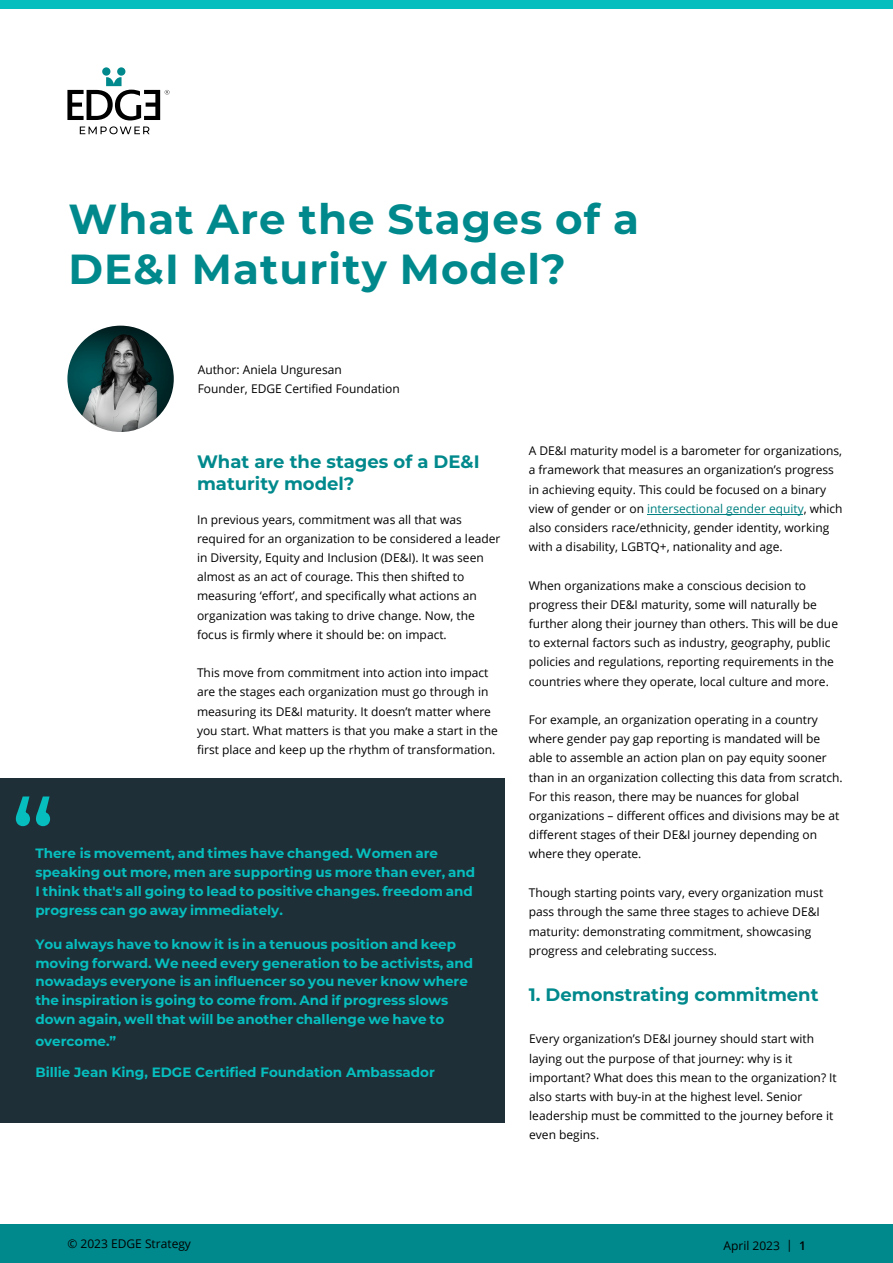
<style>
.page{position:relative;width:893px;height:1263px;background:#fff}
.page>*{position:absolute;margin:0;border:0;box-sizing:border-box;transform-origin:0 0}
.t1{font:700 42px/50.4px "Montserrat";letter-spacing:.025em;color:#00898c}
.t2{font:700 18px/21.6px "Montserrat";color:#00898c}
.t3{font:700 13.5px/18.9px "Montserrat";color:#07bebe}
.t4{font:12px/19.2px "Open Sans";color:#000}
.s1{color:#008080}
.s2{font-style:inherit}
.s3{font-weight:600}
</style>
<div class="page">
<svg style="left:80px;top:126px;width:70px;height:8px"></svg>
<svg style="left:67px;top:67px;width:102px;height:53px"></svg>
<div style="left:0;top:0;width:893px;height:9px;background:#07bebe"></div>
<div style="left:0;top:1225px;width:893px;height:38px;background:#00898c"></div>
<div style="left:0;top:778px;width:504px;height:345px;background:#1e2f38"></div>
<svg style="left:16px;top:796px;width:34px;height:30px"></svg>
<img style="left:67px;top:326px;width:107px;height:106px;border-radius:53px">
<hr style="left:647px;top:514px;width:156px;height:1px;background:#008080">
<h1 class="t1" style="left:68px;top:194px;width:572px">What Are the Stages of a<br>DE&amp;I Maturity Model?</h1>
<p class="t4" style="left:198px;top:359px;width:204px">Author: Aniela Unguresan<br>Founder, EDGE Certified Foundation</p>
<h2 class="t2" style="left:197px;top:451px;width:284px">What are the stages of a DE&amp;I maturity model?</h2>
<p class="t4" style="left:197px;top:509px;width:305px">In previous years, commitment was all that was required for an organization to be considered a leader in Diversity, Equity and Inclusion (DE&amp;I). It was seen almost as an act of courage. This then shifted to measuring ‘effort’, and specifically what actions an organization was taking to drive change. Now, the focus is firmly where it should be: on impact.</p>
<p class="t4" style="left:197px;top:663px;width:302px">This move from commitment into action into impact are the stages each organization must go through in measuring its DE&amp;I maturity. It doesn’t matter where you start. What matters is that you make a start in the first place and keep up the rhythm of transformation.</p>
<p class="t3" style="left:35px;top:844px;width:441px">There is movement, and times have changed. Women are speaking out more, men are supporting us more than ever, and I think that's all going to lead to positive changes. freedom and progress can go away immediately.</p>
<p class="t3" style="left:35px;top:934px;width:439px">You always have to know it is in a tenuous position and keep moving forward. We need every generation to be activists, and nowadays everyone is an influencer so you never know where the inspiration is going to come from. And if progress slows down again, well that will be another challenge we have to</p>
<p class="t3" style="left:35px;top:1032px;width:83px">overcome.”</p>
<p class="t3" style="left:35px;top:1063px;width:401px">Billie Jean King, EDGE Certified Foundation Ambassador</p>
<p class="t4" style="left:529px;top:441px;width:315px">A DE&amp;I maturity model is a barometer for organizations, a framework that measures an organization’s progress in achieving equity. This could be focused on a binary view of gender or on <span class="s1">intersectional gender equity</span>, which also considers race/ethnicity, gender identity, working with a disability, LGBTQ+, nationality and age.</p>
<p class="t4" style="left:529px;top:575px;width:311px">When organizations make a conscious decision to progress their DE&amp;I maturity, some will naturally be further along their journey than others. This will be due to external factors such as industry, geography, public policies and regulations, reporting requirements in the countries where they operate, local culture and more.</p>
<p class="t4" style="left:529px;top:710px;width:315px">For example, an organization operating in a country where gender pay gap reporting is mandated will be able to assemble an action plan on pay equity sooner than in an organization collecting this data from scratch.<br>For this reason, there may be nuances for global organizations – different offices and divisions may be at different stages of their DE&amp;I journey depending on where the<span class="s2">y</span> operate.</p>
<p class="t4" style="left:529px;top:883px;width:296px">Though starting points vary, every organization must pass through the same three stages to achieve DE&amp;I maturity: demonstrating commitment, showcasing progress and celebrating success.</p>
<h2 class="t2" style="left:529px;top:984px;width:291px">1. Demonstrating commitment</h2>
<p class="t4" style="left:529px;top:1029px;width:309px">Every organization’s DE&amp;I journey should start with laying out the purpose of that journey: why is it important? What does this mean to the organization? It also starts with buy-in at the highest level. Senior leadership must be committed to the journey before it even begins.</p>
<p class="t4" style="left:67px;top:1234px;width:125px">© 2023 EDGE Strategy</p>
<p class="t4" style="left:723px;top:1236px;width:84px">April 2023 | <span class="s3">1</span></p>
</div>
